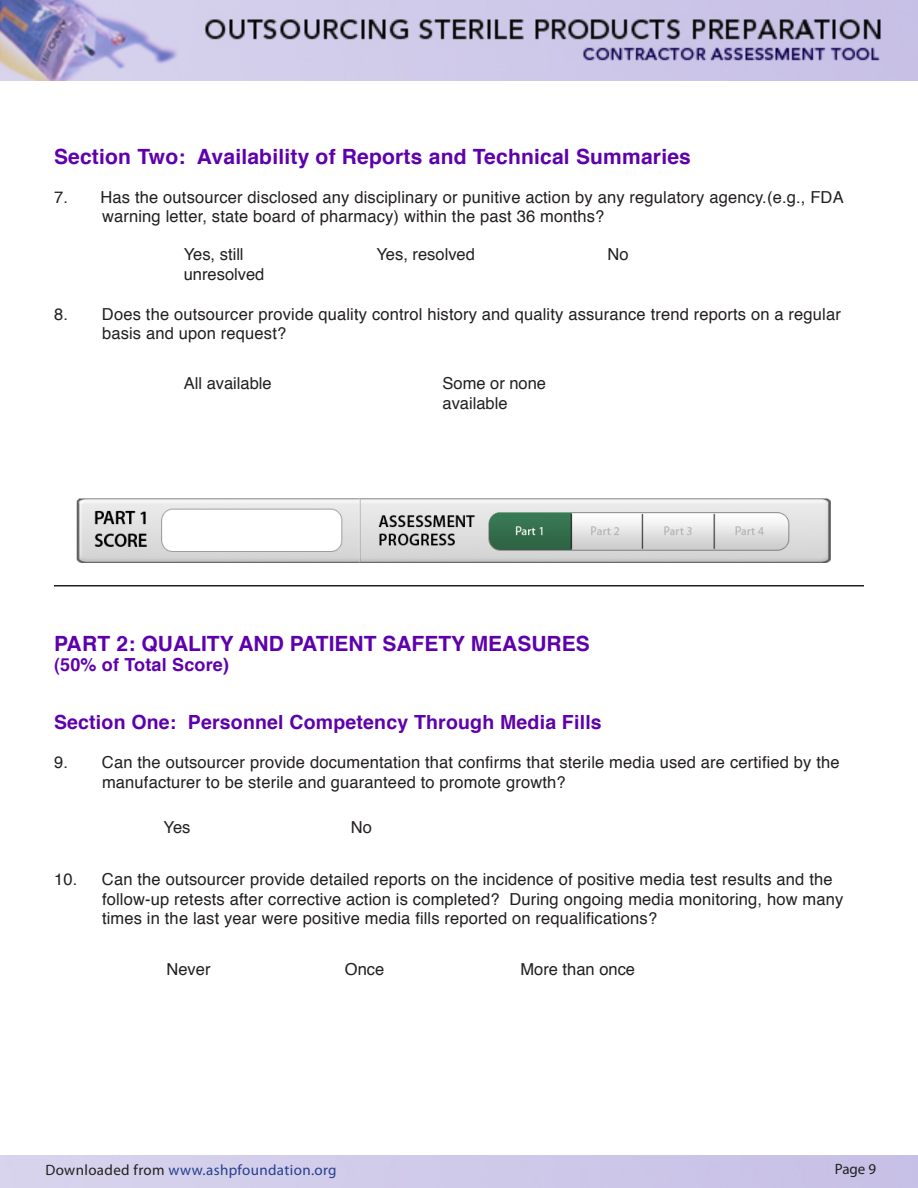
<style>
.page{position:relative;width:918px;height:1188px;background:#fff}
.page>*{position:absolute;margin:0;border:0;box-sizing:border-box;transform-origin:0 0}
.t1{font:700 21px "Helvetica";letter-spacing:.01em;color:#5f00ad}
.t2{font:700 19.5px "Helvetica";letter-spacing:.01em;color:#5f00ad}
.t3{font:700 18px "Helvetica";letter-spacing:.01em;color:#5f00ad}
.t4{font:16.5px/19.5px "Helvetica";letter-spacing:.01em;color:#231f20}
.t5{font:15px "Myriad Pro";letter-spacing:.025em;color:#253f8e}
.t6{font:15px "Myriad Pro";color:#231f20}
.s1{color:#231f20}
</style>
<div class="page">
<img style="left:0;top:0;width:918px;height:81px">
<hr style="left:54px;top:585px;width:810px;height:1px;background:#231f20">
<img style="left:76px;top:498px;width:755px;height:64px">
<p class="t1" style="left:54px;top:140px;width:638px">Section Two: Availability of Reports and Technical Summaries</p>
<p class="t4" style="left:102px;top:188px;width:743px;text-indent:-48px">7. Has the outsourcer disclosed any disciplinary or punitive action by any regulatory agency.(e.g., FDA warning letter, state board of pharmacy) within the past 36 months?</p>
<p class="t4" style="left:184px;top:245px;width:82px">Yes, still unresolved</p>
<p class="t4" style="left:377px;top:245px;width:100px">Yes, resolved</p>
<p class="t4" style="left:608px;top:245px;width:23px">No</p>
<p class="t4" style="left:102px;top:305px;width:740px;text-indent:-48px">8. Does the outsourcer provide quality control history and quality assurance trend reports on a regular basis and upon request?</p>
<p class="t4" style="left:184px;top:374px;width:90px">All available</p>
<p class="t4" style="left:443px;top:374px;width:105px">Some or none available</p>
<p class="t1" style="left:54px;top:627px;width:537px">PART 2: QUALITY AND PATIENT SAFETY MEASURES</p>
<p class="t3" style="left:54px;top:650px;width:177px">(50% of Total Score)</p>
<p class="t2" style="left:54px;top:707px;width:549px">Section One: Personnel Competency Through Media Fills</p>
<p class="t4" style="left:102px;top:753px;width:739px;text-indent:-48px">9. Can the outsourcer provide documentation that confirms that sterile media used are certified by the manufacturer to be sterile and guaranteed to promote growth?</p>
<p class="t4" style="left:164px;top:818px;width:28px">Yes</p>
<p class="t4" style="left:351px;top:818px;width:23px">No</p>
<p class="t4" style="left:102px;top:870px;width:743px;text-indent:-48px">10. Can the outsourcer provide detailed reports on the incidence of positive media test results and the follow-up retests after corrective action is completed? During ongoing media monitoring, how many times in the last year were positive media fills reported on requalifications?</p>
<p class="t4" style="left:166px;top:960px;width:46px">Never</p>
<p class="t4" style="left:345px;top:960px;width:41px">Once</p>
<p class="t4" style="left:520px;top:960px;width:116px">More than once</p>
<p class="t5" style="left:45px;top:1161px;width:293px"><span class="s1">Downloaded from</span> www.ashpfoundation.org</p>
<p class="t6" style="left:835px;top:1160px;width:43px">Page 9</p>
</div>
